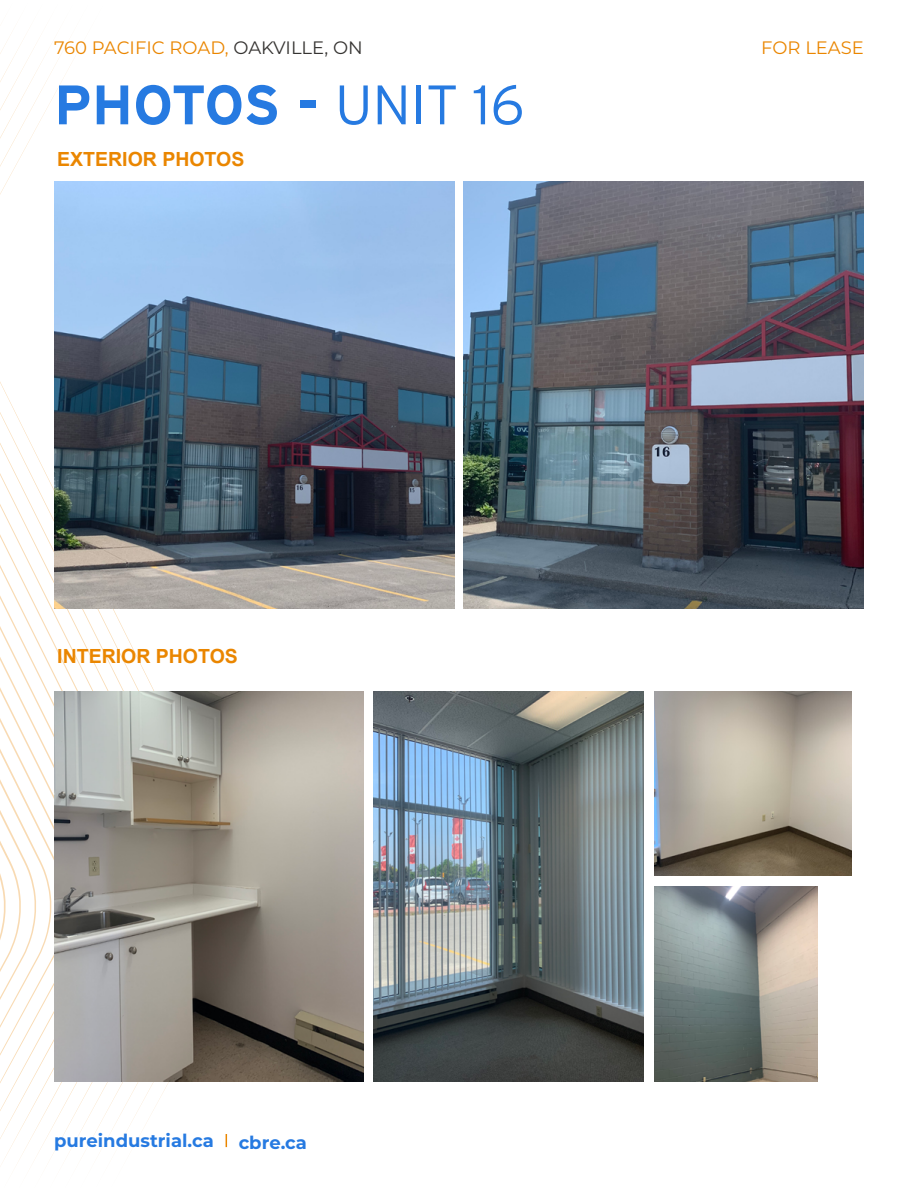
<style>
.page{position:relative;width:918px;height:1188px;background:#fff}
.page>*{position:absolute;margin:0;border:0;box-sizing:border-box;transform-origin:0 0}
.t1{font:700 55.5px "Interstate";letter-spacing:-.015em;color:#267ae1}
.t2{font:700 19.5px "Arial";color:#ea8600}
.t3{font:18px "Montserrat";color:#ea8600}
.t4{font:700 18px "Montserrat";color:#267ae1}
.s1{color:#363432}
.s2{font-weight:300}
</style>
<div class="page">
<svg style="left:52px;top:53px;width:15px;height:1103px"></svg>
<svg style="left:36px;top:41px;width:16px;height:1118px"></svg>
<svg style="left:0;top:34px;width:36px;height:1133px"></svg>
<svg style="left:226px;top:1134px;width:1px;height:13px"></svg>
<img style="left:464px;top:181px;width:400px;height:428px">
<img style="left:54px;top:181px;width:400px;height:428px">
<img style="left:54px;top:691px;width:309px;height:390px">
<img style="left:373px;top:691px;width:270px;height:390px">
<img style="left:654px;top:691px;width:198px;height:184px">
<img style="left:654px;top:886px;width:164px;height:195px">
<p class="t3" style="left:54px;top:35px;width:310px">760 PACIFIC ROAD, <span class="s1">OAKVILLE, ON</span></p>
<p class="t3" style="left:761px;top:35px;width:104px">FOR LEASE</p>
<h1 class="t1" style="left:54px;top:74px;width:472px">PHOTOS - <span class="s2">UNIT 16</span></h1>
<p class="t2" style="left:57px;top:146px;width:189px">EXTERIOR PHOTOS</p>
<p class="t2" style="left:57px;top:644px;width:182px">INTERIOR PHOTOS</p>
<p class="t4" style="left:54px;top:1128px;width:161px">pureindustrial.ca</p>
<p class="t4" style="left:239px;top:1129px;width:70px">cbre.ca</p>
</div>
